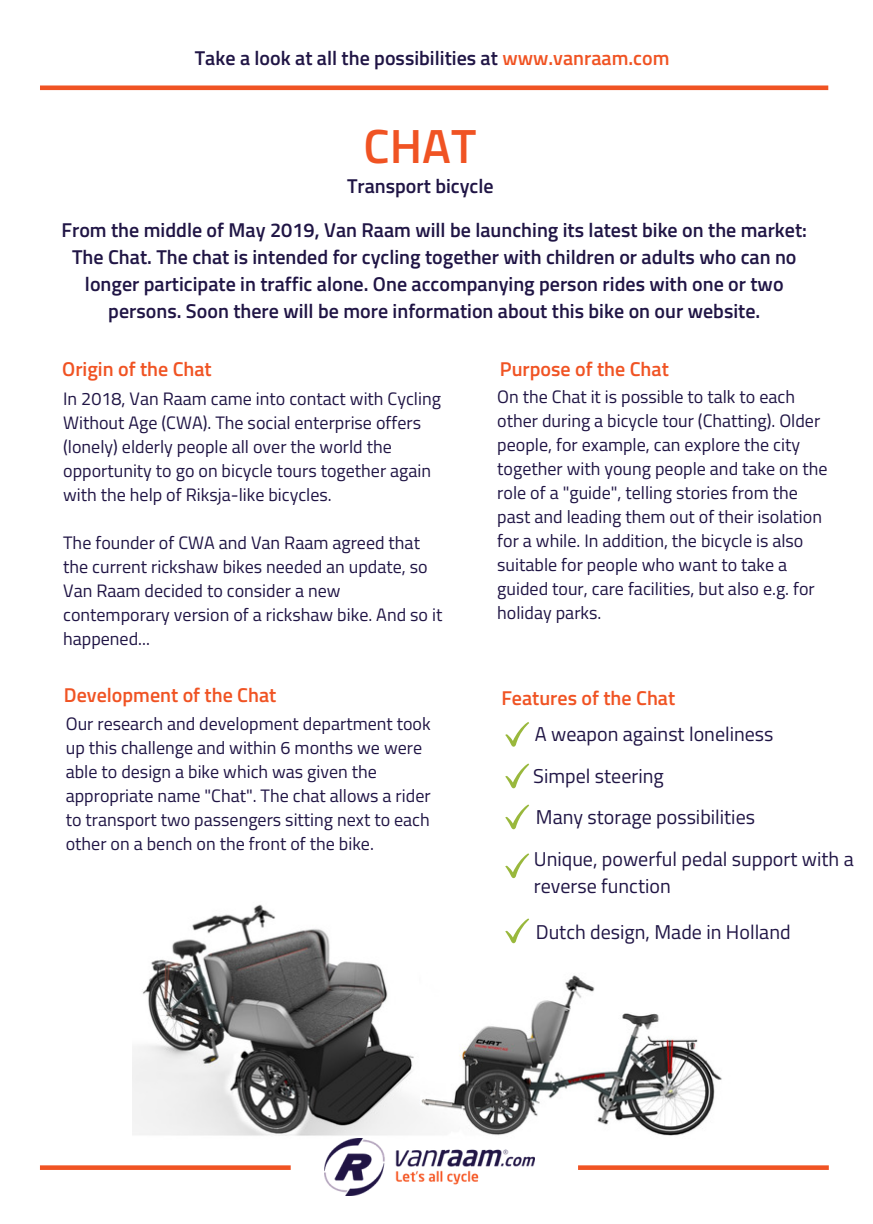
<style>
.page{position:relative;width:873px;height:1224px;background:#fff}
.page>*{position:absolute;margin:0;border:0;box-sizing:border-box;transform-origin:0 0}
.t1{font:600 48px "Titillium Web";color:#f05323}
.t2{font:600 20px/27px "Titillium Web";color:#201545;text-align:center}
.t3{font:20px/27px "Titillium Web";color:#201545}
.t4{font:600 20px "Titillium Web";color:#f05323}
.t5{font:18px/24px "Titillium Web";color:#201545}
.s1{color:#f05323}
</style>
<div class="page">
<svg style="left:40px;top:85px;width:788px;height:5px;background:#f16338"></svg>
<img style="left:132px;top:904px;width:590px;height:235px">
<img style="left:324px;top:1139px;width:210px;height:57px">
<svg style="left:40px;top:1165px;width:251px;height:5px"></svg>
<svg style="left:578px;top:1165px;width:251px;height:5px"></svg>
<svg style="left:505px;top:722px;width:24px;height:25px"></svg>
<svg style="left:505px;top:763px;width:24px;height:25px"></svg>
<svg style="left:505px;top:804px;width:24px;height:25px"></svg>
<svg style="left:505px;top:918px;width:24px;height:25px"></svg>
<svg style="left:505px;top:853px;width:24px;height:25px"></svg>
<p class="t2" style="left:195px;top:44px;width:476px">Take a look at all the possibilities at <span class="s1">www.vanraam.com</span></p>
<h1 class="t1" style="left:364px;top:109px;width:114px">CHAT</h1>
<p class="t2" style="left:347px;top:172px;width:148px">Transport bicycle</p>
<p class="t2" style="left:62px;top:216px;width:747px">From the middle of May 2019, Van Raam will be launching its latest bike on the market:<br>The Chat. The chat is intended for cycling together with children or adults who can no longer participate in traffic alone. One accompanying person rides with one or two persons. Soon there will be more information about this bike on our website.</p>
<p class="t4" style="left:62px;top:353px;width:151px">Origin of the Chat</p>
<p class="t5" style="left:63px;top:386px;width:379px">In 2018, Van Raam came into contact with Cycling Without Age (CWA). The social enterprise offers (lonely) elderly people all over the world the opportunity to go on bicycle tours together again with the help of Riksja-like bicycles.</p>
<p class="t5" style="left:63px;top:530px;width:381px">The founder of CWA and Van Raam agreed that the current rickshaw bikes needed an update, so Van Raam decided to consider a new contemporary version of a rickshaw bike. And so it happened...</p>
<p class="t4" style="left:64px;top:679px;width:214px">Development of the Chat</p>
<p class="t5" style="left:66px;top:711px;width:366px">Our research and development department took up this challenge and within 6 months we were able to design a bike which was given the appropriate name "Chat". The chat allows a rider to transport two passengers sitting next to each other on a bench on the front of the bike.</p>
<p class="t4" style="left:500px;top:353px;width:170px">Purpose of the Chat</p>
<p class="t5" style="left:497px;top:384px;width:332px">On the Chat it is possible to talk to each other during a bicycle tour (Chatting). Older people, for example, can explore the city together with young people and take on the role of a "guide", telling stories from the past and leading them out of their isolation for a while. In addition, the bicycle is also suitable for people who want to take a guided tour, care facilities, but also e.g. for holiday parks.</p>
<p class="t4" style="left:501px;top:682px;width:175px">Features of the Chat</p>
<p class="t3" style="left:535px;top:720px;width:240px">A weapon against loneliness</p>
<p class="t3" style="left:533px;top:762px;width:132px">Simpel steering</p>
<p class="t3" style="left:536px;top:803px;width:221px">Many storage possibilities</p>
<p class="t3" style="left:534px;top:845px;width:321px">Unique, powerful pedal support with a reverse function</p>
<p class="t3" style="left:536px;top:918px;width:256px">Dutch design, Made in Holland</p>
</div>
